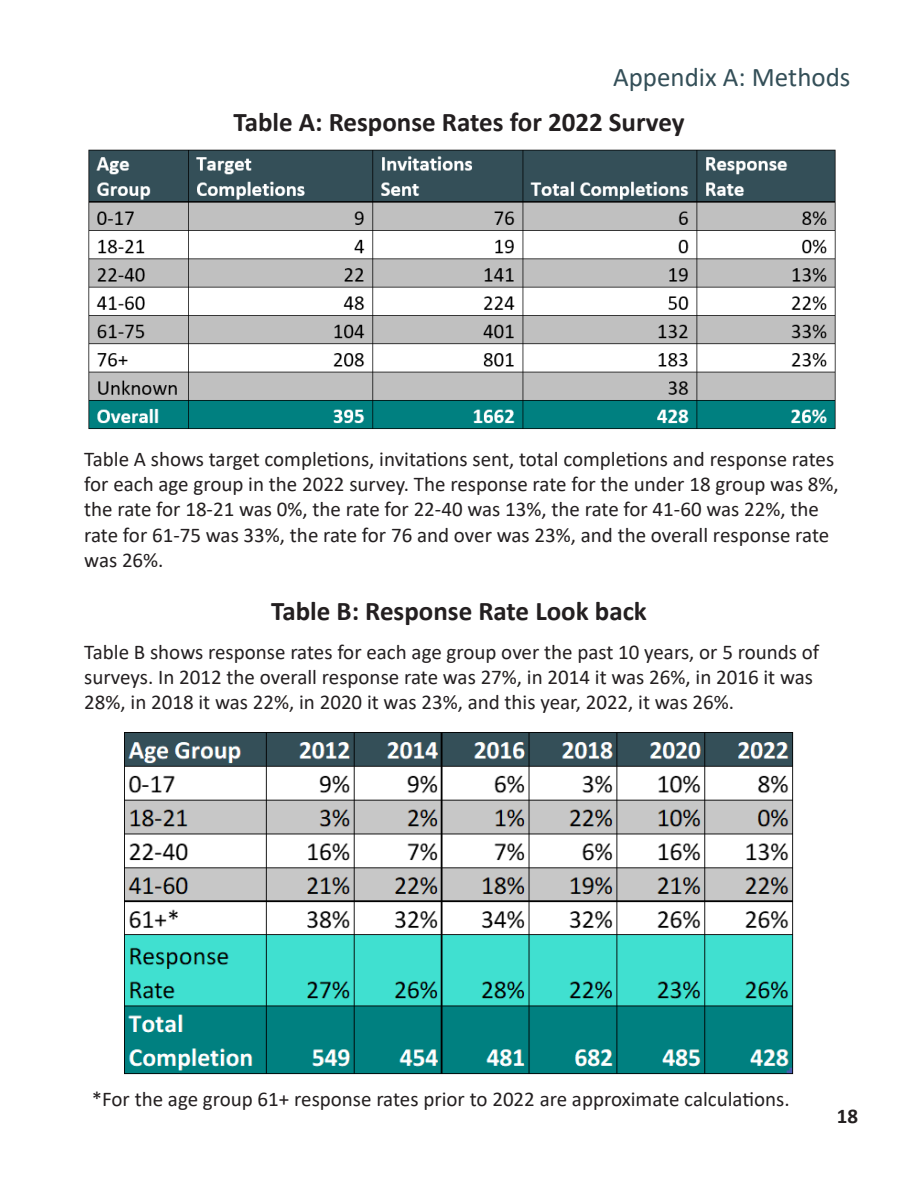
<style>
.page{position:relative;width:918px;height:1188px;background:#fff}
.page>*{position:absolute;margin:0;border:0;box-sizing:border-box;transform-origin:0 0}
.t1{font:700 27px "Calibri";color:#231f20}
.t2{font:27px "Calibri";color:#344f58}
.t3{font:21px/25.2px "Calibri";color:#231f20}
.t4{font:700 21px "Calibri";color:#231f20}
</style>
<div class="page">
<img style="left:88px;top:149px;width:748px;height:281px">
<img style="left:125px;top:732px;width:668px;height:343px">
<p class="t2" style="left:613px;top:58px;width:239px">Appendix A: Methods</p>
<p class="t1" style="left:233px;top:103px;width:453px">Table A: Response Rates for 2022 Survey</p>
<p class="t3" style="left:84px;top:446px;width:756px">Table A shows target completions, invitations sent, total completions and response rates for each age group in the 2022 survey. The response rate for the under 18 group was 8%, the rate for 18-21 was 0%, the rate for 22-40 was 13%, the rate for 41-60 was 22%, the rate for 61-75 was 33%, the rate for 76 and over was 23%, and the overall response rate was 26%.</p>
<p class="t1" style="left:271px;top:592px;width:377px">Table B: Response Rate Look back</p>
<p class="t3" style="left:84px;top:639px;width:737px">Table B shows response rates for each age group over the past 10 years, or 5 rounds of surveys. In 2012 the overall response rate was 27%, in 2014 it was 26%, in 2016 it was<br>28%, in 2018 it was 22%, in 2020 it was 23%, and this year, 2022, it was 26%.</p>
<p class="t3" style="left:92px;top:1086px;width:700px">*For the age group 61+ response rates prior to 2022 are approximate calculations.</p>
<p class="t4" style="left:837px;top:1101px;width:23px">18</p>
</div>
